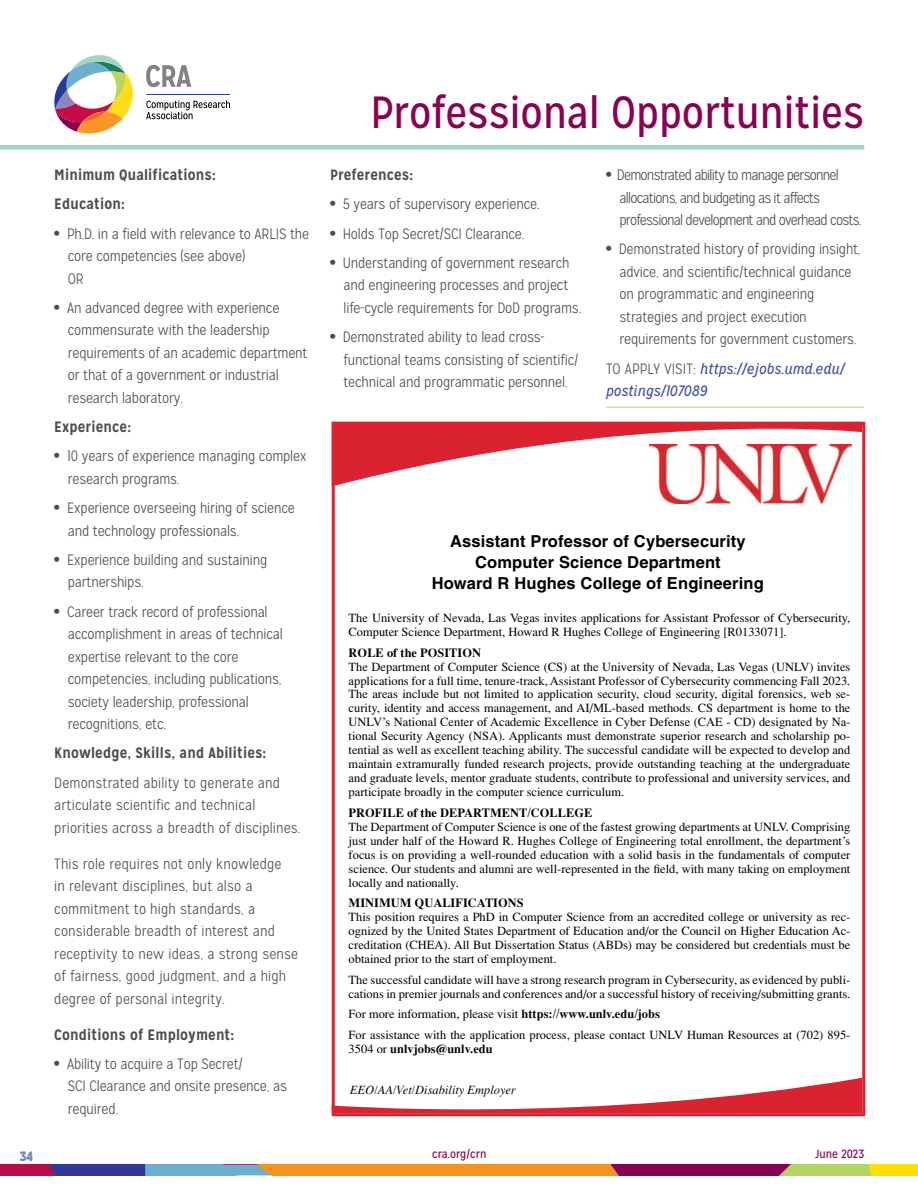
<style>
.page{position:relative;width:918px;height:1188px;background:#fff}
.page>*{position:absolute;margin:0;border:0;box-sizing:border-box;transform-origin:0 0}
.t1{font:45px "Mission Gothic";color:#8a0052}
.t2{font:700 16.5px/21px "Helvetica";letter-spacing:.01em;color:#000;text-align:center}
.BODY{font:300 15px/22.5px "Mission Gothic";letter-spacing:-.01em;color:#4d4d4f}
.BODY-2{font:300 15px/22.5px "Mission Gothic";letter-spacing:.01em;color:#4d4d4f}
.BODY-3{font:300 15px/22.5px "Mission Gothic";letter-spacing:-.05em;color:#4d4d4f}
.BOLD_ADS_HEADER{font:700 15px "Mission Gothic";letter-spacing:.01em;color:#4d4d4f}
.ADS_LISTING_BREAK_LI{font:italic 15px/22.5px "Mission Gothic";letter-spacing:.01em;color:#4352a4}
.t3{font:900 13.5px "Mission Gothic";color:#6987c4}
.t4{font:12.45px/14px "Times";color:#000}
.t5{font:italic 12.45px "Times";color:#000}
.t6{font:700 12.45px "Times";color:#000}
.t7{font:12px "Mission Gothic";color:#8a0052}
.s1{font-weight:900}
.s2{font-weight:300;font-style:normal;color:#4d4d4f}
.s3{font-weight:700}
.s4{font-weight:400}
</style>
<div class="page">
<svg style="left:0;top:1165px;width:918px;height:10px;background:#b27451"></svg>
<hr style="left:0;top:145px;width:864px;height:4px;background:#a1d7c0">
<svg style="left:146px;top:100px;width:84px;height:19px"></svg>
<svg style="left:146px;top:65px;width:45px;height:22px"></svg>
<hr style="left:146px;top:94px;width:84px;height:1px;background:#233e99">
<svg style="left:54px;top:55px;width:79px;height:79px"></svg>
<hr style="left:606px;top:407px;width:258px;height:1px;background:#bad75d">
<svg style="left:332px;top:422px;width:530px;height:64px"></svg>
<svg style="left:332px;top:1078px;width:530px;height:38px"></svg>
<img style="left:650px;top:445px;width:202px;height:59px">
<p class="BOLD_ADS_HEADER" style="left:54px;top:165px;width:163px">Minimum Qualifications:</p>
<p class="BOLD_ADS_HEADER" style="left:54px;top:195px;width:72px">Education:</p>
<p class="BODY" style="left:68px;top:222px;width:243px;text-indent:-14px"><span class="s1">•</span> Ph.D. in a field with relevance to ARLIS the core competencies (see above)<br>OR</p>
<p class="BODY" style="left:68px;top:297px;width:241px;text-indent:-14px"><span class="s1">•</span> An advanced degree with experience commensurate with the leadership requirements of an academic department or that of a government or industrial research laboratory.</p>
<p class="BOLD_ADS_HEADER" style="left:54px;top:417px;width:78px">Experience:</p>
<p class="BODY" style="left:68px;top:445px;width:240px;text-indent:-14px"><span class="s1">•</span> 10 years of experience managing complex research programs.</p>
<p class="BODY" style="left:68px;top:497px;width:229px;text-indent:-14px"><span class="s1">•</span> Experience overseeing hiring of science and technology professionals.</p>
<p class="BODY" style="left:68px;top:549px;width:201px;text-indent:-14px"><span class="s1">•</span> Experience building and sustaining partnerships.</p>
<p class="BODY" style="left:68px;top:600px;width:217px;text-indent:-14px"><span class="s1">•</span> Career track record of professional accomplishment in areas of technical expertise relevant to the core competencies, including publications, society leadership, professional recognitions, etc.</p>
<p class="BOLD_ADS_HEADER" style="left:54px;top:744px;width:214px">Knowledge, Skills, and Abilities:</p>
<p class="BODY-2" style="left:54px;top:771px;width:248px">Demonstrated ability to generate and articulate scientific and technical priorities across a breadth of disciplines.</p>
<p class="BODY-2" style="left:54px;top:852px;width:245px">This role requires not only knowledge<br>in relevant disciplines, but also a commitment to high standards, a considerable breadth of interest and receptivity to new ideas, a strong sense of fairness, good judgment, and a high degree of personal integrity.</p>
<p class="BOLD_ADS_HEADER" style="left:54px;top:1025px;width:181px">Conditions of Employment:</p>
<p class="BODY" style="left:68px;top:1053px;width:221px;text-indent:-14px"><span class="s1">•</span> Ability to acquire a Top Secret/<br>SCI Clearance and onsite presence, as required.</p>
<h1 class="t1" style="left:370px;top:86px;width:495px">Professional Opportunities</h1>
<p class="BODY-3" style="left:620px;top:164px;width:244px;text-indent:-14px"><span class="s1">•</span> Demonstrated ability to manage personnel allocations, and budgeting as it affects professional development and overhead costs.</p>
<p class="BODY" style="left:620px;top:238px;width:243px;text-indent:-14px"><span class="s1">•</span> Demonstrated history of providing insight, advice, and scientific/technical guidance on programmatic and engineering strategies and project execution requirements for government customers.</p>
<p class="ADS_LISTING_BREAK_LI" style="left:606px;top:357px;width:240px"><span class="s2">TO APPLY VISIT:</span> https://ejobs.umd.edu/ postings/107089</p>
<p class="BOLD_ADS_HEADER" style="left:330px;top:165px;width:85px">Preferences:</p>
<p class="BODY" style="left:330px;top:193px;width:211px"><span class="s1">•</span> 5 years of supervisory experience.</p>
<p class="BODY" style="left:330px;top:222px;width:196px"><span class="s1">•</span> Holds Top Secret/SCI Clearance.</p>
<p class="BODY" style="left:344px;top:252px;width:239px;text-indent:-14px"><span class="s1">•</span> Understanding of government research and engineering processes and project life-cycle requirements for DoD programs.</p>
<p class="BODY" style="left:344px;top:326px;width:237px;text-indent:-14px"><span class="s1">•</span> Demonstrated ability to lead cross&shy;functional teams consisting of scientific/ technical and programmatic personnel.</p>
<p class="t2" style="left:432px;top:530px;width:334px">Assistant Professor of Cybersecurity<br>Computer Science Department<br>Howard R Hughes College of Engineering</p>
<p class="t4" style="left:349px;top:611px;width:503px">The University of Nevada, Las Vegas invites applications for Assistant Professor of Cybersecurity,<br>Computer Science Department, Howard R Hughes College of Engineering [R0133071].</p>
<p class="t4" style="left:349px;top:645px;width:503px"><span class="s3">ROLE of the POSITION<br></span>The Department of Computer Science (CS) at the University of Nevada, Las Vegas (UNLV) invites applications for a full time, tenure-track, Assistant Professor of Cybersecurity commencing Fall 2023.<br>The areas include but not limited to application security, cloud security, digital forensics, web se&shy;curity, identity and access management, and AI/ML-based methods. CS department is home to the UNLV’s National Center of Academic Excellence in Cyber Defense (CAE - CD) designated by Na&shy;tional Security Agency (NSA). Applicants must demonstrate superior research and scholarship po&shy;tential as well as excellent teaching ability. The successful candidate will be expected to develop and maintain extramurally funded research projects, provide outstanding teaching at the undergraduate and graduate levels, mentor graduate students, contribute to professional and university services, and participate broadly in the computer science curriculum.</p>
<p class="t4" style="left:349px;top:806px;width:503px"><span class="s3">PROFILE of the DEPARTMENT/COLLEGE<br></span>The Department of Computer Science is one of the fastest growing departments at UNLV. Comprising just under half of the Howard R. Hughes College of Engineering total enrollment, the department’s focus is on providing a well-rounded education with a solid basis in the fundamentals of computer science. Our students and alumni are well-represented in the field, with many taking on employment locally and nationally.</p>
<p class="t4" style="left:349px;top:896px;width:503px"><span class="s3">MINIMUM QUALIFICATIONS<br></span>This position requires a PhD in Computer Science from an accredited college or university as rec&shy;ognized by the United States Department of Education and/or the Council on Higher Education Ac&shy;creditation (CHEA). All But Dissertation Status (ABDs) may be considered but credentials must be obtained prior to the start of employment.</p>
<p class="t4" style="left:349px;top:973px;width:503px">The successful candidate will have a strong research program in Cybersecurity, as evidenced by publi&shy;cations in premier journals and conferences and/or a successful history of receiving/submitting grants.</p>
<p class="t4" style="left:349px;top:1004px;width:503px;line-height:20.7px">For more information, please visit <span class="s3">https://www.unlv.edu/jobs<br></span>For assistance with the application process, please contact UNLV Human Resources at (702) 895-</p>
<p class="t6" style="left:349px;top:1041px;width:146px"><span class="s4">3504 or</span> unlvjobs@unlv.edu</p>
<p class="t5" style="left:350px;top:1083px;width:167px">EEO/AA/Vet/Disability Employer</p>
<p class="t3" style="left:19px;top:1147px;width:15px">34</p>
<p class="t7" style="left:432px;top:1146px;width:56px">cra.org/crn</p>
<p class="t7" style="left:815px;top:1146px;width:51px">June 2023</p>
</div>
